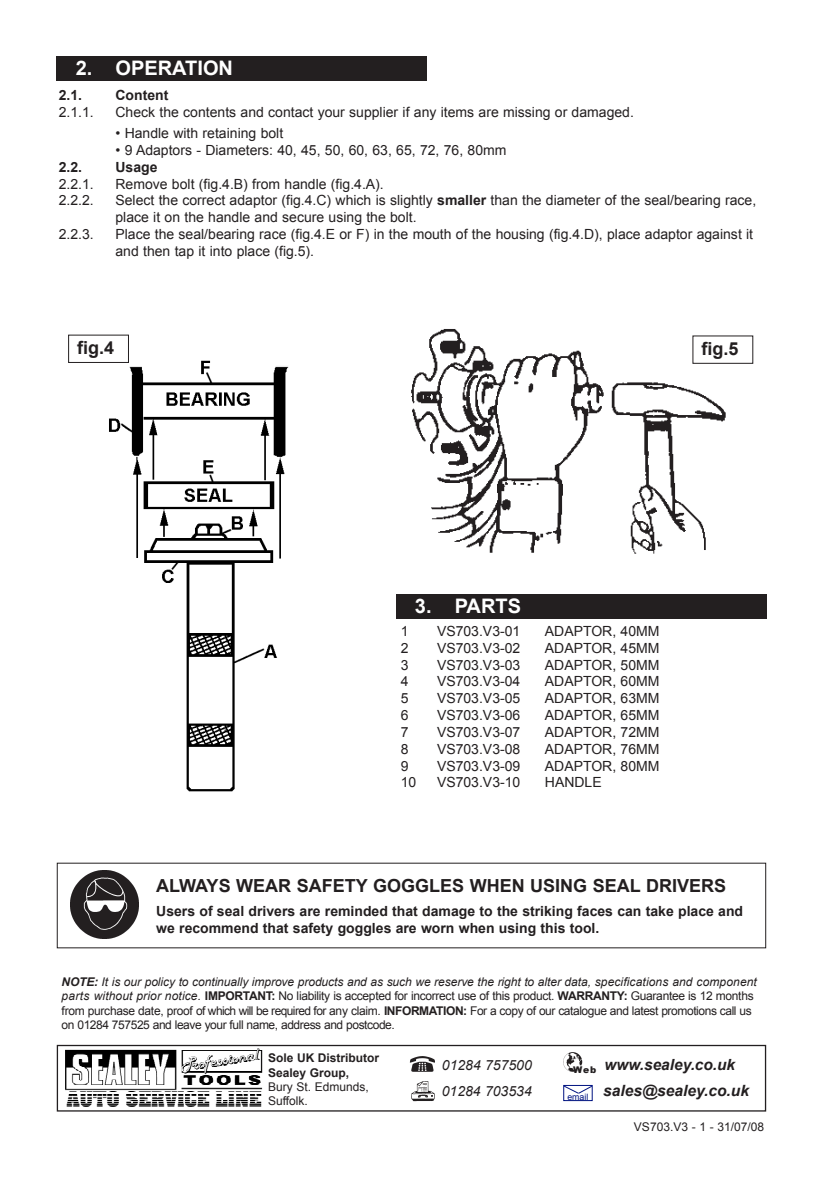
<style>
.page{position:relative;width:840px;height:1191px;background:#fff}
.page>*{position:absolute;margin:0;border:0;box-sizing:border-box;transform-origin:0 0}
.Chapter_Header{font:700 20px "Arial";color:#fff}
.t1{font:700 18px "Arial";color:#231f20}
.t2{font:italic 700 15.6px "Arial";color:#231f20}
.t3{font:italic 700 15.4px "Arial";color:#231f20}
.t4{font:14px/16.8px "Arial";color:#231f20}
.t5{font:700 14px/16.8px "Arial";color:#231f20}
.t6{font:italic 14px "Arial";color:#231f20}
.t7{font:12px/14.4px "Arial";letter-spacing:-.035em;color:#231f20}
.t8{font:12px "Arial";color:#231f20}
.t9{font:700 12px "Arial";color:#231f20}
.t10{font:900 9.2px "Arial";color:#231f20}
.t11{font:8.8px "Arial";color:#001381}
.s1{font-weight:700}
.s2{font-weight:700;font-style:italic}
.s3{font-style:italic}
</style>
<div class="page">
<div style="left:57px;top:1044px;width:708px;height:67px;border:1px solid #231f20"></div>
<div style="left:57px;top:57px;width:370px;height:24px;background:#231f20"></div>
<div style="left:396px;top:594px;width:369px;height:24px;background:#231f20"></div>
<img style="left:109px;top:360px;width:180px;height:432px">
<div style="left:68px;top:334px;width:61px;height:29px;border:1px solid #231f20"></div>
<div style="left:692px;top:335px;width:60px;height:29px;border:1px solid #231f20"></div>
<img style="left:411px;top:329px;width:320px;height:225px">
<img style="left:71px;top:870px;width:68px;height:68px">
<img style="left:65px;top:1048px;width:198px;height:59px">
<img style="left:411px;top:1081px;width:24px;height:20px">
<img style="left:409px;top:1056px;width:25px;height:16px">
<img style="left:560px;top:1051px;width:23px;height:23px;border-radius:12px">
<div style="left:563px;top:1085px;width:29px;height:16px;border:1px solid #001381"></div>
<svg style="left:563px;top:1084px;width:30px;height:10px"></svg>
<p class="Chapter_Header" style="left:76px;top:55px;width:159px">2. OPERATION</p>
<p class="t5" style="left:59px;top:87px;width:25px">2.1.</p>
<p class="t5" style="left:115px;top:87px;width:54px">Content</p>
<p class="t4" style="left:59px;top:104px;width:37px">2.1.1.</p>
<p class="t4" style="left:115px;top:104px;width:519px">Check the contents and contact your supplier if any items are missing or damaged.</p>
<p class="t4" style="left:115px;top:125px;width:169px">• Handle with retaining bolt</p>
<p class="t4" style="left:115px;top:142px;width:392px">• 9 Adaptors - Diameters: 40, 45, 50, 60, 63, 65, 72, 76, 80mm</p>
<p class="t5" style="left:59px;top:159px;width:25px">2.2.</p>
<p class="t5" style="left:115px;top:159px;width:44px">Usage</p>
<p class="t4" style="left:59px;top:175px;width:37px">2.2.1.</p>
<p class="t4" style="left:115px;top:175px;width:270px">Remove bolt (fig.4.B) from handle (fig.4.A).</p>
<p class="t4" style="left:59px;top:192px;width:37px">2.2.2.</p>
<p class="t4" style="left:115px;top:192px;width:642px">Select the correct adaptor (fig.4.C) which is slightly <span class="s1">smaller</span> than the diameter of the seal/bearing race, place it on the handle and secure using the bolt.</p>
<p class="t4" style="left:59px;top:226px;width:37px">2.2.3.</p>
<p class="t4" style="left:115px;top:226px;width:638px">Place the seal/bearing race (fig.4.E or F) in the mouth of the housing (fig.4.D), place adaptor against it and then tap it into place (fig.5).</p>
<p class="t1" style="left:77px;top:336px;width:39px">fig.4</p>
<p class="t1" style="left:701px;top:337px;width:39px">fig.5</p>
<p class="Chapter_Header" style="left:415px;top:592px;width:107px">3. PARTS</p>
<p class="t4" style="left:400px;top:623px;width:9px">1</p>
<p class="t4" style="left:437px;top:623px;width:85px">VS703.V3-01</p>
<p class="t4" style="left:544px;top:623px;width:116px">ADAPTOR, 40MM</p>
<p class="t4" style="left:400px;top:639px;width:9px">2</p>
<p class="t4" style="left:437px;top:639px;width:85px">VS703.V3-02</p>
<p class="t4" style="left:544px;top:639px;width:116px">ADAPTOR, 45MM</p>
<p class="t4" style="left:400px;top:656px;width:9px">3</p>
<p class="t4" style="left:437px;top:656px;width:85px">VS703.V3-03</p>
<p class="t4" style="left:544px;top:656px;width:116px">ADAPTOR, 50MM</p>
<p class="t4" style="left:400px;top:673px;width:9px">4</p>
<p class="t4" style="left:437px;top:673px;width:85px">VS703.V3-04</p>
<p class="t4" style="left:544px;top:673px;width:116px">ADAPTOR, 60MM</p>
<p class="t4" style="left:400px;top:690px;width:9px">5</p>
<p class="t4" style="left:437px;top:690px;width:85px">VS703.V3-05</p>
<p class="t4" style="left:544px;top:690px;width:116px">ADAPTOR, 63MM</p>
<p class="t4" style="left:400px;top:707px;width:9px">6</p>
<p class="t4" style="left:437px;top:707px;width:85px">VS703.V3-06</p>
<p class="t4" style="left:544px;top:707px;width:116px">ADAPTOR, 65MM</p>
<p class="t4" style="left:400px;top:723px;width:9px">7</p>
<p class="t4" style="left:437px;top:723px;width:85px">VS703.V3-07</p>
<p class="t4" style="left:544px;top:723px;width:116px">ADAPTOR, 72MM</p>
<p class="t4" style="left:400px;top:740px;width:9px">8</p>
<p class="t4" style="left:437px;top:740px;width:85px">VS703.V3-08</p>
<p class="t4" style="left:544px;top:740px;width:116px">ADAPTOR, 76MM</p>
<p class="t4" style="left:400px;top:757px;width:9px">9</p>
<p class="t4" style="left:437px;top:757px;width:85px">VS703.V3-09</p>
<p class="t4" style="left:544px;top:757px;width:116px">ADAPTOR, 80MM</p>
<p class="t4" style="left:400px;top:774px;width:17px">10</p>
<p class="t4" style="left:437px;top:774px;width:85px">VS703.V3-10</p>
<p class="t4" style="left:544px;top:774px;width:58px">HANDLE</p>
<p class="t1" style="left:156px;top:874px;width:571px">ALWAYS WEAR SAFETY GOGGLES WHEN USING SEAL DRIVERS</p>
<p class="t5" style="left:156px;top:903px;width:588px">Users of seal drivers are reminded that damage to the striking faces can take place and we recommend that safety goggles are worn when using this tool.</p>
<p class="t7" style="left:62px;top:974px;width:696px"><span class="s2">NOTE:</span> <span class="s3">It is our policy to continually improve products and as such we reserve the right to alter data, specifications and component parts without prior notice.</span> <span class="s1">IMPORTANT:</span> No liability is accepted for incorrect use of this product. <span class="s1">WARRANTY:</span> Guarantee is 12 months from purchase date, proof of which will be required for any claim. <span class="s1">INFORMATION:</span> For a copy of our catalogue and latest promotions call us on 01284 757525 and leave your full name, address and postcode.</p>
<p class="t9" style="left:268px;top:1050px;width:113px">Sole UK Distributor</p>
<p class="t9" style="left:268px;top:1064px;width:83px">Sealey Group,</p>
<p class="t8" style="left:268px;top:1078px;width:102px">Bury St. Edmunds,</p>
<p class="t7" style="left:268px;top:1094px;width:41px">Suffolk.</p>
<p class="t6" style="left:441px;top:1055px;width:91px">01284 757500</p>
<p class="t6" style="left:441px;top:1082px;width:91px">01284 703534</p>
<p class="t10" style="left:573px;top:1062px;width:24px">Web</p>
<p class="t3" style="left:604px;top:1054px;width:132px">www.sealey.co.uk</p>
<p class="t11" style="left:567px;top:1091px;width:22px">email</p>
<p class="t2" style="left:603px;top:1080px;width:147px">sales@sealey.co.uk</p>
<p class="t8" style="left:633px;top:1118px;width:132px">VS703.V3 - 1 - 31/07/08</p>
</div>
